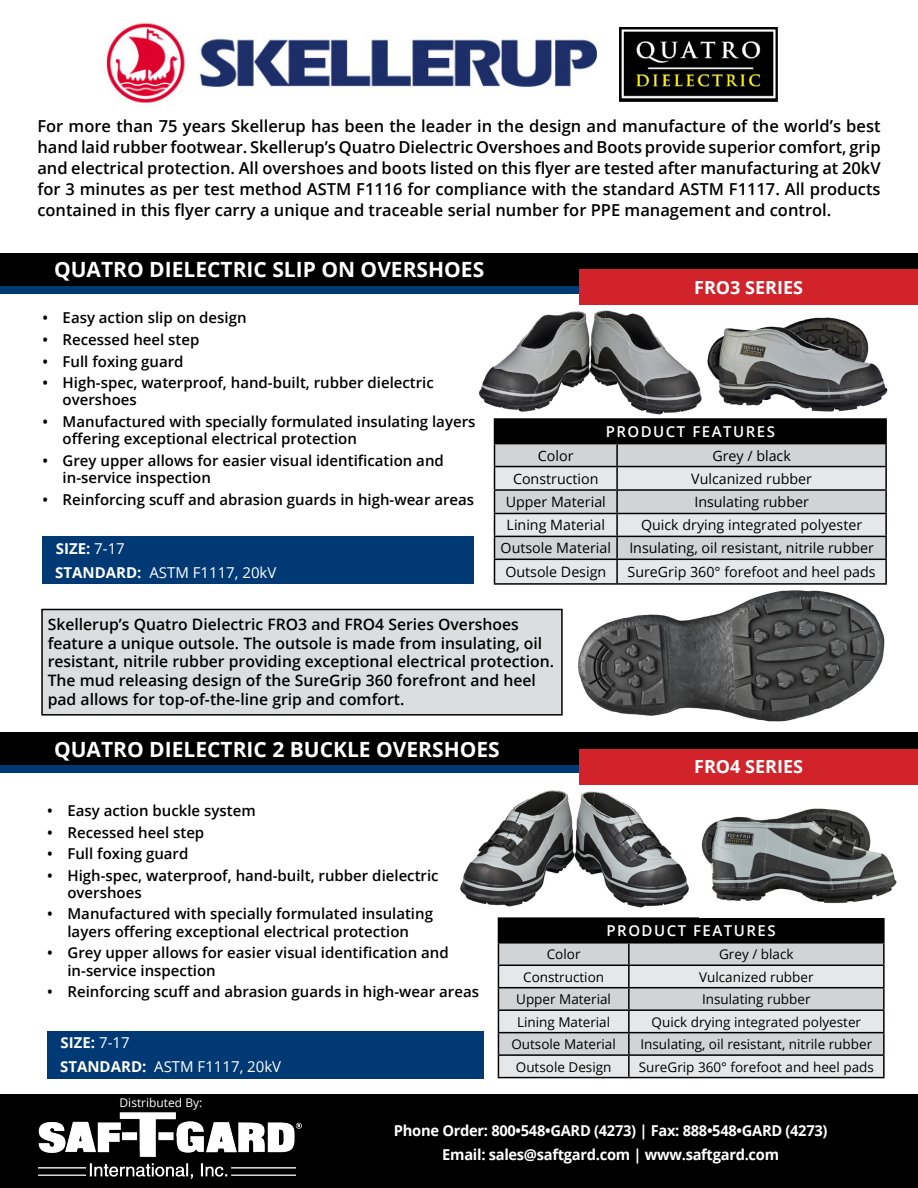
<style>
.page{position:relative;width:918px;height:1188px;background:#fff}
.page>*{position:absolute;margin:0;border:0;box-sizing:border-box;transform-origin:0 0}
.t1{font:700 21px "Open Sans";color:#fff}
.t2{font:700 18px "Open Sans";color:#fff}
.t3{font:600 16.5px/21px "Open Sans";color:#000;text-align:justify}
.t4{font:600 15.75px/18.9px "Open Sans";color:#000}
.t5{font:600 15px/17.2px "Open Sans";color:#000}
.t6{font:700 15px/24px "Open Sans";letter-spacing:-.02em;color:#fff;text-align:center}
.t7{font:15px "Open Sans";color:#fff}
.t8{font:600 15px "Open Sans";letter-spacing:.1em;color:#fff}
.t9{font:14.25px "Open Sans";color:#000}
.t10{font:13.5px "Open Sans";color:#000}
.t11{font:12px "Open Sans";color:#fff}
.s1{font-weight:400}
.s2{font-weight:700}
</style>
<div class="page">
<div style="left:0;top:757px;width:607px;height:16px;background:#013974"></div>
<div style="left:0;top:733px;width:918px;height:32px;background:#000"></div>
<div style="left:579px;top:749px;width:339px;height:36px;background:#d2232a"></div>
<img style="left:620px;top:27px;width:158px;height:75px">
<hr style="left:498px;top:917px;width:131px;height:2px;background:#000">
<hr style="left:629px;top:917px;width:256px;height:2px;background:#000">
<hr style="left:883px;top:919px;width:2px;height:23px;background:#000">
<hr style="left:629px;top:942px;width:256px;height:2px;background:#000">
<hr style="left:883px;top:944px;width:2px;height:21px;background:#000">
<hr style="left:629px;top:965px;width:256px;height:1px;background:#000">
<hr style="left:883px;top:966px;width:2px;height:21px;background:#000">
<hr style="left:629px;top:987px;width:256px;height:1px;background:#000">
<hr style="left:883px;top:988px;width:2px;height:21px;background:#000">
<hr style="left:629px;top:1009px;width:256px;height:2px;background:#000">
<hr style="left:883px;top:1011px;width:2px;height:21px;background:#000">
<hr style="left:629px;top:1032px;width:256px;height:1px;background:#000">
<hr style="left:883px;top:1033px;width:2px;height:21px;background:#000">
<svg style="left:498px;top:919px;width:386px;height:158px"></svg>
<hr style="left:629px;top:1054px;width:256px;height:2px;background:#000">
<hr style="left:628px;top:1056px;width:2px;height:21px;background:#000">
<hr style="left:883px;top:1056px;width:2px;height:21px;background:#000">
<hr style="left:498px;top:1077px;width:131px;height:1px;background:#000">
<hr style="left:629px;top:1077px;width:256px;height:1px;background:#000">
<div style="left:495px;top:419px;width:391px;height:25px;background:#000"></div>
<svg style="left:495px;top:444px;width:390px;height:22px;fill:#d1d3d4"></svg>
<svg style="left:495px;top:467px;width:390px;height:116px;fill:#e6e7e8"></svg>
<hr style="left:494px;top:418px;width:123px;height:2px;background:#000">
<hr style="left:617px;top:418px;width:270px;height:2px;background:#000">
<hr style="left:885px;top:420px;width:2px;height:23px;background:#000">
<hr style="left:617px;top:443px;width:270px;height:1px;background:#000">
<hr style="left:616px;top:444px;width:2px;height:22px;background:#000">
<hr style="left:885px;top:444px;width:2px;height:22px;background:#000">
<hr style="left:494px;top:466px;width:123px;height:1px;background:#000">
<hr style="left:617px;top:466px;width:270px;height:1px;background:#000">
<hr style="left:616px;top:467px;width:2px;height:22px;background:#000">
<hr style="left:885px;top:467px;width:2px;height:22px;background:#000">
<hr style="left:494px;top:489px;width:123px;height:2px;background:#000">
<hr style="left:617px;top:489px;width:270px;height:2px;background:#000">
<hr style="left:616px;top:491px;width:2px;height:22px;background:#000">
<hr style="left:885px;top:491px;width:2px;height:22px;background:#000">
<hr style="left:494px;top:513px;width:123px;height:1px;background:#000">
<hr style="left:617px;top:513px;width:270px;height:1px;background:#000">
<hr style="left:616px;top:514px;width:2px;height:22px;background:#000">
<hr style="left:885px;top:514px;width:2px;height:22px;background:#000">
<hr style="left:494px;top:536px;width:123px;height:1px;background:#000">
<hr style="left:617px;top:536px;width:270px;height:1px;background:#000">
<hr style="left:616px;top:537px;width:2px;height:22px;background:#000">
<hr style="left:885px;top:537px;width:2px;height:22px;background:#000">
<hr style="left:494px;top:559px;width:123px;height:1px;background:#000">
<svg style="left:494px;top:420px;width:1px;height:163px"></svg>
<hr style="left:617px;top:559px;width:270px;height:1px;background:#000">
<hr style="left:616px;top:560px;width:2px;height:23px;background:#000">
<hr style="left:885px;top:560px;width:2px;height:23px;background:#000">
<hr style="left:494px;top:583px;width:123px;height:2px;background:#000">
<hr style="left:617px;top:583px;width:270px;height:2px;background:#000">
<div style="left:0;top:1094px;width:918px;height:94px;background:#000"></div>
<img style="left:37px;top:1112px;width:265px;height:66px">
<div style="left:0;top:278px;width:607px;height:16px;background:#013974"></div>
<div style="left:0;top:253px;width:918px;height:33px;background:#000"></div>
<div style="left:579px;top:269px;width:339px;height:36px;background:#d2232a"></div>
<div style="left:42px;top:537px;width:432px;height:47px;background:#013974"></div>
<div style="left:47px;top:1031px;width:436px;height:48px;background:#013974"></div>
<img style="left:707px;top:317px;width:181px;height:95px">
<img style="left:701px;top:808px;width:196px;height:96px">
<img style="left:479px;top:310px;width:223px;height:105px">
<img style="left:460px;top:790px;width:229px;height:118px">
<div style="left:42px;top:609px;width:520px;height:106px;background:#dcddde"></div>
<div style="left:41px;top:609px;width:522px;height:107px;border:2px solid #000"></div>
<img style="left:578px;top:590px;width:307px;height:132px">
<img style="left:104px;top:22px;width:493px;height:81px">
<p class="t3" style="left:37px;top:115px;width:845px">For more than 75 years Skellerup has been the leader in the design and manufacture of the world’s best hand laid rubber footwear. Skellerup’s Quatro Dielectric Overshoes and Boots provide superior comfort, grip and electrical protection. All overshoes and boots listed on this flyer are tested after manufacturing at 20kV for 3 minutes as per test method ASTM F1116 for compliance with the standard ASTM F1117. All products contained in this flyer carry a unique and traceable serial number for PPE management and control.</p>
<h1 class="t1" style="left:54px;top:254px;width:404px">QUATRO DIELECTRIC Sli p on OvershoeS</h1>
<p class="t5" style="left:42px;top:309px;width:206px">• Easy action slip on design</p>
<p class="t5" style="left:42px;top:331px;width:159px">• Recessed heel step</p>
<p class="t5" style="left:42px;top:352px;width:143px">• Full foxing guard</p>
<p class="t5" style="left:63px;top:374px;width:373px;text-indent:-20px">• High-spec, waterproof, hand-built, rubber dielectric overshoes</p>
<p class="t5" style="left:63px;top:413px;width:414px;text-indent:-20px">• Manufactured with specially formulated insulating layers offering exceptional electrical protection</p>
<p class="t5" style="left:63px;top:451px;width:383px;text-indent:-20px">• Grey upper allows for easier visual identification and in-service inspection</p>
<p class="t5" style="left:42px;top:490px;width:433px">• Reinforcing scuff and abrasion guards in high-wear areas</p>
<p class="t6" style="left:56px;top:536px;width:71px">SIZE: <span class="s1">7-17</span></p>
<p class="t7" style="left:55px;top:562px;width:223px"><span class="s2">STAN DARD:</span> ASTM F1117, 20kV</p>
<p class="t2" style="left:694px;top:274px;width:109px">FRO3 SERIES</p>
<p class="t8" style="left:606px;top:421px;width:171px">PRODUCT FEATURES</p>
<p class="t9" style="left:538px;top:446px;width:37px">Color</p>
<p class="t9" style="left:712px;top:446px;width:80px">Grey / black</p>
<p class="t9" style="left:513px;top:469px;width:87px">Construction</p>
<p class="t9" style="left:691px;top:469px;width:122px">Vulcanized rubber</p>
<p class="t9" style="left:506px;top:492px;width:102px">Upper Material</p>
<p class="t9" style="left:694px;top:492px;width:116px">Insulating rubber</p>
<p class="t9" style="left:507px;top:515px;width:100px">Lining Material</p>
<p class="t9" style="left:641px;top:515px;width:223px">Quick drying integrated polyester</p>
<p class="t9" style="left:501px;top:538px;width:112px">Outsole Material</p>
<p class="t9" style="left:629px;top:538px;width:246px">Insulating, oil resistant, nitrile rubber</p>
<p class="t9" style="left:505px;top:562px;width:102px">Outsole Design</p>
<p class="t9" style="left:628px;top:562px;width:250px">SureGrip 360° forefoot and heel pads</p>
<p class="t4" style="left:48px;top:614px;width:508px">Skellerup’s Quatro Dielectric FRO3 and FRO4 Series Overshoes feature a unique outsole. The outsole is made from insulating, oil resistant, nitrile rubber providing exceptional electrical protection.<br>The mud releasing design of the SureGrip 360 forefront and heel pad allows for top-of-the-line grip and comfort.</p>
<h1 class="t1" style="left:54px;top:734px;width:420px">QUATRO DIELECTRIC 2 Buckle OvershoeS</h1>
<p class="t2" style="left:694px;top:754px;width:109px">FRO4 SERIES</p>
<p class="t5" style="left:47px;top:802px;width:210px">• Easy action buckle system</p>
<p class="t5" style="left:47px;top:823px;width:159px">• Recessed heel step</p>
<p class="t5" style="left:47px;top:845px;width:143px">• Full foxing guard</p>
<p class="t5" style="left:67px;top:866px;width:373px;text-indent:-20px">• High-spec, waterproof, hand-built, rubber dielectric overshoes</p>
<p class="t5" style="left:47px;top:905px;width:387px;text-align:center">• Manufactured with specially formulated insulating layers offering exceptional electrical protection</p>
<p class="t5" style="left:67px;top:944px;width:383px;text-indent:-20px">• Grey upper allows for easier visual identification and in-service inspection</p>
<p class="t5" style="left:47px;top:983px;width:433px">• Reinforcing scuff and abrasion guards in high-wear areas</p>
<p class="t6" style="left:61px;top:1030px;width:71px">SIZE: <span class="s1">7-17</span></p>
<p class="t7" style="left:60px;top:1057px;width:223px"><span class="s2">STAN DARD:</span> ASTM F1117, 20kV</p>
<p class="t11" style="left:120px;top:1095px;width:84px">Distributed By:</p>
<p class="t8" style="left:607px;top:920px;width:171px">PRODUCT FEATURES</p>
<p class="t10" style="left:547px;top:945px;width:35px">Color</p>
<p class="t10" style="left:719px;top:945px;width:76px">Grey / black</p>
<p class="t10" style="left:523px;top:968px;width:83px">Construction</p>
<p class="t10" style="left:699px;top:968px;width:116px">Vulcanized rubber</p>
<p class="t10" style="left:516px;top:990px;width:96px">Upper Material</p>
<p class="t10" style="left:702px;top:990px;width:110px">Insulating rubber</p>
<p class="t10" style="left:517px;top:1012px;width:95px">Lining Material</p>
<p class="t10" style="left:652px;top:1012px;width:211px">Quick drying integrated polyester</p>
<p class="t10" style="left:511px;top:1035px;width:106px">Outsole Material</p>
<p class="t10" style="left:641px;top:1035px;width:233px">Insulating, oil resistant, nitrile rubber</p>
<p class="t10" style="left:516px;top:1057px;width:97px">Outsole Design</p>
<p class="t10" style="left:639px;top:1057px;width:237px">SureGrip 360° forefoot and heel pads</p>
<p class="t6" style="left:394px;top:1118px;width:435px">Phone Order: 800•548•GARD (4273) | Fax: 888•548•GARD (4273)<br>Email: sales@saftgard.com | www.saftgard.com</p>
</div>
